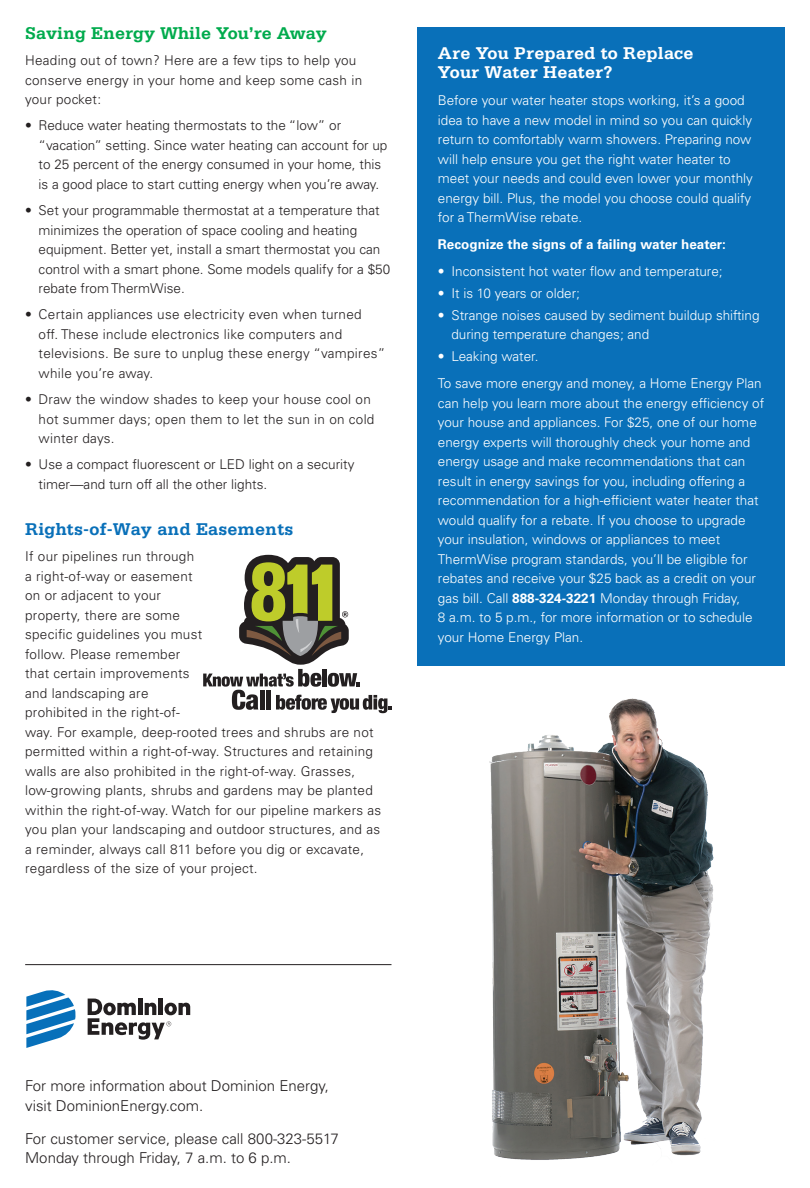
<style>
.page{position:relative;width:810px;height:1188px;background:#fff}
.page>*{position:absolute;margin:0;border:0;box-sizing:border-box;transform-origin:0 0}
.Body_text{font:700 18px/19.5px "Serifa Std";letter-spacing:.01em;color:#fff}
.Body_text-2{font:700 18px "Serifa Std";color:#00ab4d}
.Body_text-3{font:700 18px "Serifa Std";letter-spacing:.01em;color:#0970b9}
.Body_text-4{font:300 15px/19.5px "Univers LT Std";color:#231f20}
.Body_text-5{font:300 13.5px/19.5px "Univers LT Std";color:#fff}
.Body_text-6{font:300 13.5px/19.5px "Univers LT Std";letter-spacing:.02em;color:#231f20}
.Body_text-7{font:300 13.5px/19.5px "Univers LT Std";color:#231f20}
.Body_text-8{font:700 13.5px "Univers LT Std";color:#fff}
.s1{font-weight:700}
</style>
<div class="page">
<hr style="left:25px;top:964px;width:367px;height:1px;background:#231f20">
<svg style="left:26px;top:990px;width:50px;height:58px"></svg>
<svg style="left:88px;top:999px;width:102px;height:41px"></svg>
<div style="left:418px;top:27px;width:367px;height:639px;background:#0970b9"></div>
<img style="left:489px;top:698px;width:225px;height:462px">
<svg style="left:203px;top:555px;width:189px;height:158px"></svg>
<p class="Body_text-2" style="left:25px;top:22px;width:303px">Saving Energy While You’re Away</p>
<p class="Body_text-6" style="left:25px;top:50px;width:339px">Heading out of town? Here are a few tips to help you conserve energy in your home and keep some cash in your pocket:</p>
<p class="Body_text-7" style="left:39px;top:116px;width:350px;text-indent:-14px">• Reduce water heating thermostats to the “low” or “vacation” setting. Since water heating can account for up to 25 percent of the energy consumed in your home, this is a good place to start cutting energy when you’re away.</p>
<p class="Body_text-7" style="left:39px;top:200px;width:353px;text-indent:-14px">• Set your programmable thermostat at a temperature that minimizes the operation of space cooling and heating equipment. Better yet, install a smart thermostat you can control with a smart phone. Some models qualify for a $50 rebate from ThermWise.</p>
<p class="Body_text-6" style="left:39px;top:305px;width:348px;text-indent:-14px">• Certain appliances use electricity even when turned<br>off. These include electronics like computers and televisions. Be sure to unplug these energy “vampires” while you’re away.</p>
<p class="Body_text-6" style="left:39px;top:389px;width:337px;text-indent:-14px">• Draw the window shades to keep your house cool on hot summer days; open them to let the sun in on cold winter days.</p>
<p class="Body_text-7" style="left:39px;top:455px;width:318px;text-indent:-14px">• Use a compact fluorescent or LED light on a security timer—and turn off all the other lights.</p>
<p class="Body_text-3" style="left:25px;top:519px;width:270px">Rights-of-Way and Easements</p>
<p class="Body_text-6" style="left:25px;top:547px;width:358px">If our pipelines run through<br>a right-of-way or easement<br>on or adjacent to your<br>property, there are some<br>specific guidelines you must<br>follow. Please remember<br>that certain improvements<br>and landscaping are<br>prohibited in the right-of-<br>way. For example, deep-rooted trees and shrubs are not permitted within a right-of-way. Structures and retaining walls are also prohibited in the right-of-way. Grasses, low-growing plants, shrubs and gardens may be planted within the right-of-way. Watch for our pipeline markers as you plan your landscaping and outdoor structures, and as a reminder, always call 811 before you dig or excavate, regardless of the size of your project.</p>
<p class="Body_text" style="left:438px;top:43px;width:257px">Are You Prepared to Replace<br>Your Water Heater?</p>
<p class="Body_text-5" style="left:438px;top:91px;width:317px">Before your water heater stops working, it’s a good idea to have a new model in mind so you can quickly return to comfortably warm showers. Preparing now will help ensure you get the right water heater to meet your needs and could even lower your monthly energy bill. Plus, the model you choose could qualify for a ThermWise rebate.</p>
<p class="Body_text-8" style="left:438px;top:237px;width:289px">Recognize the signs of a failing water heater:</p>
<p class="Body_text-5" style="left:438px;top:261px;width:286px">• Inconsistent hot water flow and temperature;</p>
<p class="Body_text-5" style="left:438px;top:283px;width:144px">• It is 10 years or older;</p>
<p class="Body_text-5" style="left:451px;top:305px;width:310px;text-indent:-14px">• Strange noises caused by sediment buildup shifting during temperature changes; and</p>
<p class="Body_text-5" style="left:438px;top:347px;width:102px">• Leaking water.</p>
<p class="Body_text-5" style="left:438px;top:374px;width:328px">To save more energy and money, a Home Energy Plan can help you learn more about the energy efficiency of your house and appliances. For $25, one of our home energy experts will thoroughly check your home and energy usage and make recommendations that can result in energy savings for you, including offering a recommendation for a high-efficient water heater that would qualify for a rebate. If you choose to upgrade your insulation, windows or appliances to meet ThermWise program standards, you’ll be eligible for rebates and receive your $25 back as a credit on your gas bill. Call <span class="s1">888-324-3221</span> Monday through Friday,<br>8 a.m. to 5 p.m., for more information or to schedule your Home Energy Plan.</p>
<p class="Body_text-4" style="left:25px;top:1076px;width:305px">For more information about Dominion Energy, visit DominionEnergy.com.</p>
<p class="Body_text-4" style="left:25px;top:1128px;width:315px">For customer service, please call 800-323-5517<br>Monday through Friday, 7 a.m. to 6 p.m.</p>
</div>
